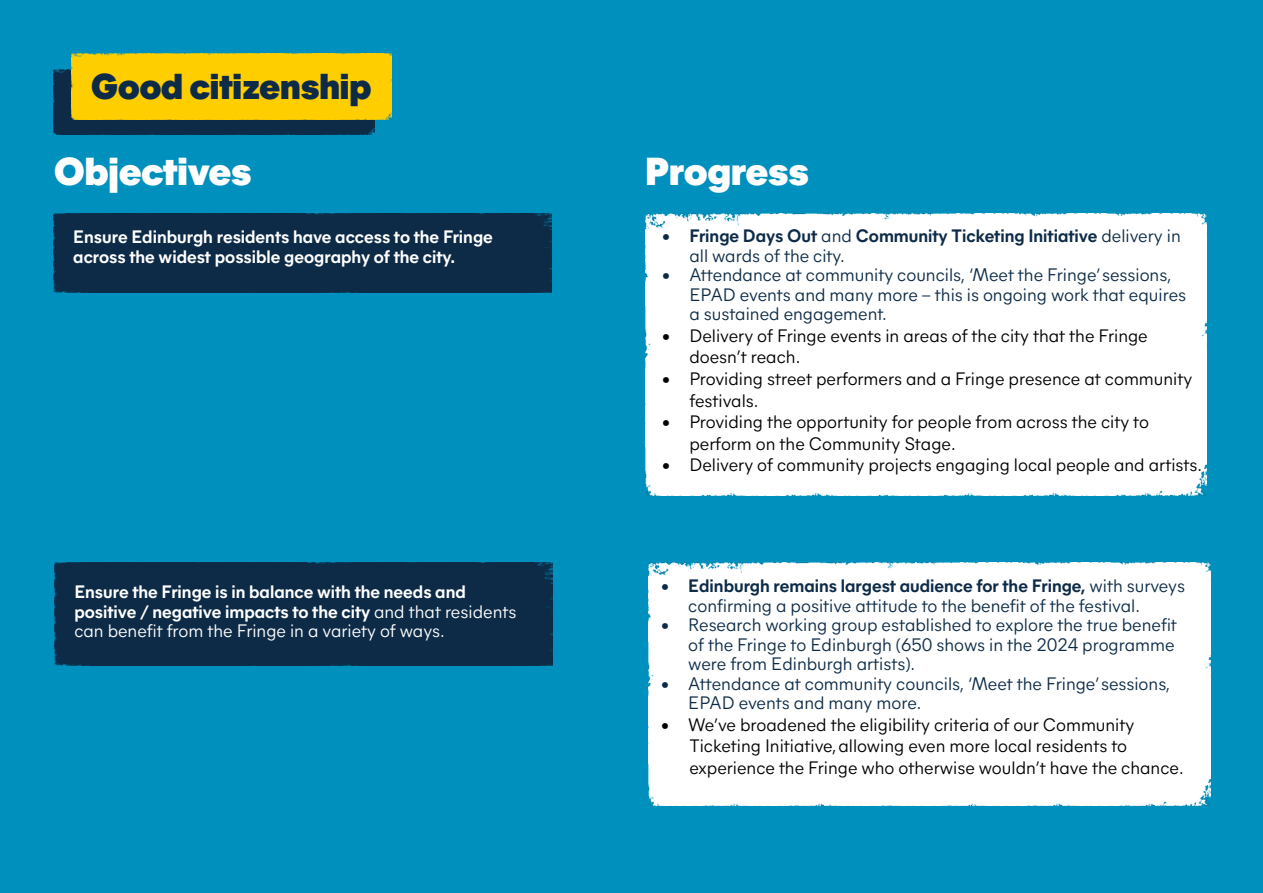
<style>
.page{position:relative;width:1263px;height:893px;background:#0090bd}
.page>*{position:absolute;margin:0;border:0;box-sizing:border-box;transform-origin:0 0}
.t1{font:900 39px "Mier A";color:#fff}
.t2{font:900 36px "Mier A";color:#0d2b47}
.t3{font:18px/19.5px "Mier A";color:#0d2b47}
.t4{font:18px/21.6px "Mier A";color:#000}
.t5{font:700 18px/19.5px "Mier A";color:#fff}
.t6{font:700 18px/19.5px "Mier A";color:#0d2b47}
.s1{font-weight:400}
.s2{font-weight:700}
</style>
<div class="page">
<img style="left:648px;top:563px;width:562px;height:242px">
<div style="left:54px;top:563px;width:498px;height:102px;background:#0d2b47"></div>
<div style="left:53px;top:214px;width:498px;height:78px;background:#0d2b47"></div>
<img style="left:645px;top:214px;width:562px;height:281px">
<img style="left:54px;top:69px;width:321px;height:65px">
<div style="left:72px;top:54px;width:319px;height:65px;background:#ffce00"></div>
<h2 class="t2" style="left:91px;top:61px;width:282px">Good citizenship</h2>
<h1 class="t1" style="left:54px;top:143px;width:198px">Objectives</h1>
<h1 class="t1" style="left:645px;top:143px;width:165px">Progress</h1>
<p class="t5" style="left:73px;top:226px;width:421px">Ensure Edinburgh residents have access to the Fringe across the widest possible geography of the city.</p>
<p class="t5" style="left:74px;top:581px;width:443px">Ensure the Fringe is in balance with the needs and positive / negative impacts to the city <span class="s1">and that residents can benefit from the Fringe in a variety of ways.</span></p>
<p class="t6" style="left:689px;top:225px;width:493px;text-indent:-27px">• Fringe Days Out <span class="s1">and</span> Community Ticketing Initiative <span class="s1">delivery in all wards of the city.</span></p>
<p class="t3" style="left:689px;top:264px;width:498px;text-indent:-27px">• Attendance at community councils, ‘Meet the Fringe’ sessions,<br>EPAD events and many more – this is ongoing work that equires a sustained engagement.</p>
<p class="t4" style="left:689px;top:324px;width:460px;text-indent:-27px">• Delivery of Fringe events in areas of the city that the Fringe doesn’t reach.</p>
<p class="t4" style="left:689px;top:367px;width:504px;text-indent:-27px">• Providing street performers and a Fringe presence at community festivals.</p>
<p class="t4" style="left:689px;top:410px;width:461px;text-indent:-27px">• Providing the opportunity for people from across the city to perform on the Community Stage.</p>
<p class="t4" style="left:662px;top:453px;width:541px">• Delivery of community projects engaging local people and artists.</p>
<p class="t3" style="left:688px;top:575px;width:498px;text-indent:-27px"><span class="s2">• Edinburgh remains largest audience for the Fringe,</span> with surveys confirming a positive attitude to the benefit of the festival.</p>
<p class="t3" style="left:688px;top:614px;width:490px;text-indent:-27px">• Research working group established to explore the true benefit of the Fringe to Edinburgh (650 shows in the 2024 programme were from Edinburgh artists).</p>
<p class="t3" style="left:688px;top:672px;width:483px;text-indent:-27px">• Attendance at community councils, ‘Meet the Fringe’ sessions,<br>EPAD events and many more.</p>
<p class="t4" style="left:689px;top:712px;width:496px;text-indent:-28px">• We’ve broadened the eligibility criteria of our Community<br>Ticketing Initiative, allowing even more local residents to experience the Fringe who otherwise wouldn’t have the chance.</p>
</div>
